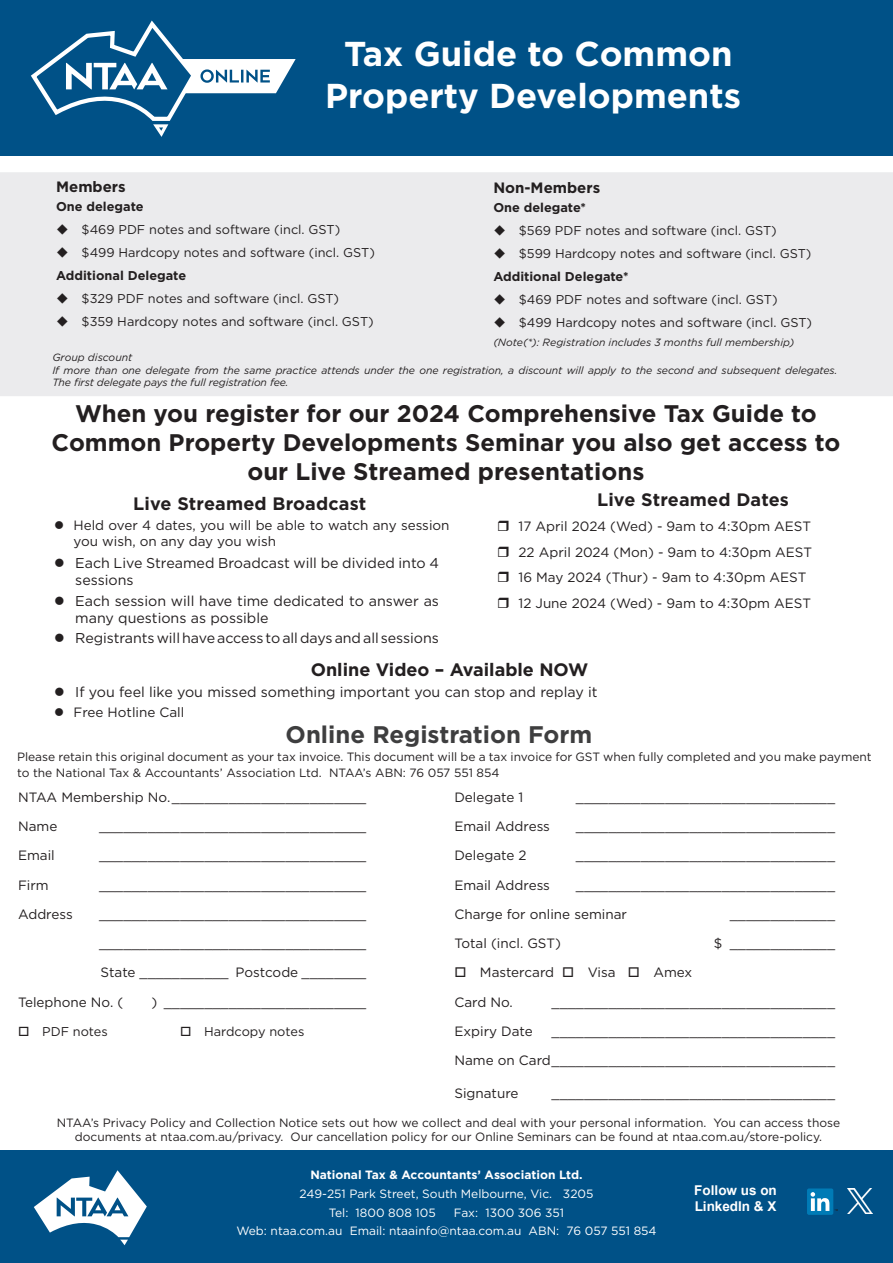
<style>
.page{position:relative;width:893px;height:1263px;background:#fff}
.page>*{position:absolute;margin:0;border:0;box-sizing:border-box;transform-origin:0 0}
.t1{font:700 34.5px/41.4px "Gotham";color:#fff;text-align:center}
.t2{font:700 24px/28.8px "Gotham";color:#231f20;text-align:center}
.t3{font:700 24px "Gotham";color:#3e3e3f}
.t4{font:700 18px "Gotham";color:#231f20}
.t5{font:700 15px "Gotham";color:#231f20}
.t6{font:14.25px/17.1px "Gotham";color:#231f20}
.t7{font:13.5px/29.2px "Gotham";color:#231f20}
.t8{font:700 13.5px/16.2px "Arial";color:#fff}
.t9{font:12.75px/23px "Gotham";color:#231f20}
.t10{font:700 12.75px "Gotham";color:#231f20}
.t11{font:12px/14.4px "Gotham";color:#231f20;text-align:center}
.t12{font:12px/18.6px "Gotham";color:#fff}
.t13{font:700 12px "Gotham";color:#fff}
.t14{font:italic 10.5px/12.6px "Gotham";letter-spacing:-.01em;color:#231f20}
.s1{font-weight:700}
</style>
<div class="page">
<div style="left:0;top:1150px;width:893px;height:113px;background:#005187"></div>
<svg style="left:34px;top:1170px;width:113px;height:75px"></svg>
<div style="left:0;top:172px;width:893px;height:224px;background:#ebebed"></div>
<div style="left:807px;top:1188px;width:26px;height:27px;background:#007bb6;border-radius:2px"></div>
<svg style="left:811px;top:1192px;width:27px;height:19px"></svg>
<img style="left:848px;top:1188px;width:25px;height:25px">
<div style="left:0;top:0;width:893px;height:155px;background:#005187"></div>
<svg style="left:31px;top:20px;width:265px;height:117px"></svg>
<h1 class="t1" style="left:325px;top:33px;width:417px">Tax Guide to Common<br>Property Developments</h1>
<p class="t5" style="left:56px;top:177px;width:71px">Members</p>
<p class="t10" style="left:56px;top:198px;width:89px">One delegate</p>
<p class="t9" style="left:56px;top:218px;width:286px">◆ $469 PDF notes and software (incl. GST)</p>
<p class="t9" style="left:56px;top:241px;width:320px">◆ $499 Hardcopy notes and software (incl. GST)<br><span class="s1">Additional Delegate</span></p>
<p class="t9" style="left:56px;top:287px;width:284px">◆ $329 PDF notes and software (incl. GST)</p>
<p class="t9" style="left:56px;top:310px;width:319px">◆ $359 Hardcopy notes and software (incl. GST)</p>
<p class="t5" style="left:493px;top:178px;width:108px">Non-Members</p>
<p class="t10" style="left:493px;top:199px;width:94px">One delegate*</p>
<p class="t9" style="left:493px;top:219px;width:285px">◆ $569 PDF notes and software (incl. GST)</p>
<p class="t9" style="left:493px;top:242px;width:320px">◆ $599 Hardcopy notes and software (incl. GST)<br><span class="s1">Additional Delegate*</span></p>
<p class="t9" style="left:493px;top:288px;width:286px">◆ $469 PDF notes and software (incl. GST)</p>
<p class="t9" style="left:493px;top:311px;width:320px">◆ $499 Hardcopy notes and software (incl. GST)</p>
<p class="t14" style="left:493px;top:335px;width:302px">(Note(*): Registration includes 3 months full membership)</p>
<p class="t14" style="left:52px;top:351px;width:786px">Group discount<br>If more than one delegate from the same practice attends under the one registration, a discount will apply to the second and subsequent delegates.<br>The first delegate pays the full registration fee.</p>
<h2 class="t2" style="left:52px;top:399px;width:790px">When you register for our 2024 Comprehensive Tax Guide to<br>Common Property Developments Seminar you also get access to our Live Streamed presentations</h2>
<h3 class="t4" style="left:133px;top:491px;width:235px">Live Streamed Broadcast</h3>
<p class="t7" style="left:73px;top:517px;width:378px;line-height:16.2px;text-indent:-19px">● Held over 4 dates, you will be able to watch any session you wish, on any day you wish</p>
<p class="t6" style="left:75px;top:554px;width:365px;text-indent:-21px">● Each Live Streamed Broadcast will be divided into 4 sessions</p>
<p class="t6" style="left:75px;top:592px;width:365px;text-indent:-21px">● Each session will have time dedicated to answer as many questions as possible</p>
<p class="t6" style="left:54px;top:629px;width:386px">● Registrants will have access to all days and all sessions</p>
<h3 class="t4" style="left:597px;top:487px;width:193px">Live Streamed Dates</h3>
<p class="t7" style="left:519px;top:513px;width:295px;line-height:25.7px">17 April 2024 (Wed) - 9am to 4:30pm AEST 22 April 2024 (Mon) - 9am to 4:30pm AEST 16 May 2024 (Thur) - 9am to 4:30pm AEST 12 June 2024 (Wed) - 9am to 4:30pm AEST</p>
<h3 class="t4" style="left:311px;top:657px;width:279px">Online Video – Available NOW</h3>
<p class="t6" style="left:54px;top:683px;width:545px">● If you feel like you missed something important you can stop and replay it</p>
<p class="t7" style="left:54px;top:698px;width:132px">● Free Hotline Call</p>
<h2 class="t3" style="left:286px;top:719px;width:308px">Online Registration Form</h2>
<p class="t11" style="left:17px;top:748px;width:856px;line-height:16.5px;text-align:left">Please retain this original document as your tax invoice. This document will be a tax invoice for GST when fully completed and you make payment to the National Tax &amp; Accountants’ Association Ltd. NTAA’s ABN: 76 057 551 854</p>
<p class="t7" style="left:18px;top:782px;width:350px">NTAA Membership No.________________________<br>Name</p>
<p class="t7" style="left:99px;top:811px;width:269px">_________________________________</p>
<p class="t7" style="left:18px;top:840px;width:38px">Email</p>
<p class="t7" style="left:99px;top:840px;width:269px">_________________________________</p>
<p class="t7" style="left:18px;top:870px;width:32px">Firm</p>
<p class="t7" style="left:99px;top:870px;width:269px">_________________________________</p>
<p class="t7" style="left:18px;top:899px;width:56px">Address</p>
<p class="t7" style="left:99px;top:899px;width:269px">_________________________________</p>
<p class="t7" style="left:99px;top:928px;width:269px">_________________________________</p>
<p class="t7" style="left:101px;top:958px;width:267px">State ___________ Postcode ________</p>
<p class="t7" style="left:18px;top:987px;width:107px">Telephone No. (</p>
<p class="t7" style="left:152px;top:987px;width:216px">) _________________________</p>
<p class="t9" style="left:18px;top:1019px;width:91px">□ PDF notes</p>
<p class="t9" style="left:180px;top:1019px;width:126px">□ Hardcopy notes</p>
<p class="t7" style="left:454px;top:782px;width:70px">Delegate 1</p>
<p class="t7" style="left:576px;top:782px;width:261px">________________________________</p>
<p class="t7" style="left:454px;top:811px;width:97px">Email Address</p>
<p class="t7" style="left:576px;top:811px;width:261px">________________________________</p>
<p class="t7" style="left:454px;top:840px;width:74px">Delegate 2</p>
<p class="t7" style="left:576px;top:840px;width:261px">________________________________</p>
<p class="t7" style="left:454px;top:870px;width:97px">Email Address</p>
<p class="t7" style="left:454px;top:870px;width:382px;text-indent:122px">________________________________<br>Charge for online seminar</p>
<p class="t7" style="left:730px;top:899px;width:107px">_____________</p>
<p class="t7" style="left:454px;top:928px;width:108px">Total (incl. GST)</p>
<p class="t7" style="left:714px;top:928px;width:123px">$ _____________</p>
<p class="t7" style="left:454px;top:958px;width:239px">□ Mastercard □ Visa □ Amex<br>Card No.</p>
<p class="t7" style="left:552px;top:987px;width:285px">___________________________________</p>
<p class="t7" style="left:454px;top:1016px;width:80px">Expiry Date</p>
<p class="t7" style="left:454px;top:1016px;width:382px;text-align:right">___________________________________<br>Name on Card___________________________________</p>
<p class="t7" style="left:454px;top:1078px;width:66px">Signature</p>
<p class="t7" style="left:552px;top:1078px;width:285px">___________________________________</p>
<p class="t11" style="left:57px;top:1115px;width:785px">NTAA’s Privacy Policy and Collection Notice sets out how we collect and deal with your personal information. You can access those documents at ntaa.com.au/privacy. Our cancellation policy for our Online Seminars can be found at ntaa.com.au/store-policy.</p>
<p class="t13" style="left:310px;top:1167px;width:274px">National Tax &amp; Accountants’ Association Ltd.</p>
<p class="t12" style="left:329px;top:1184px;width:266px;text-indent:-29px">249-251 Park Street, South Melbourne, Vic. 3205<br>Tel: 1800 808 105</p>
<p class="t12" style="left:236px;top:1203px;width:422px;text-indent:217px">Fax: 1300 306 351<br>Web: ntaa.com.au Email: ntaainfo@ntaa.com.au ABN: 76 057 551 854</p>
<p class="t8" style="left:694px;top:1183px;width:84px">Follow us on<br>LinkedIn &amp; X</p>
</div>
